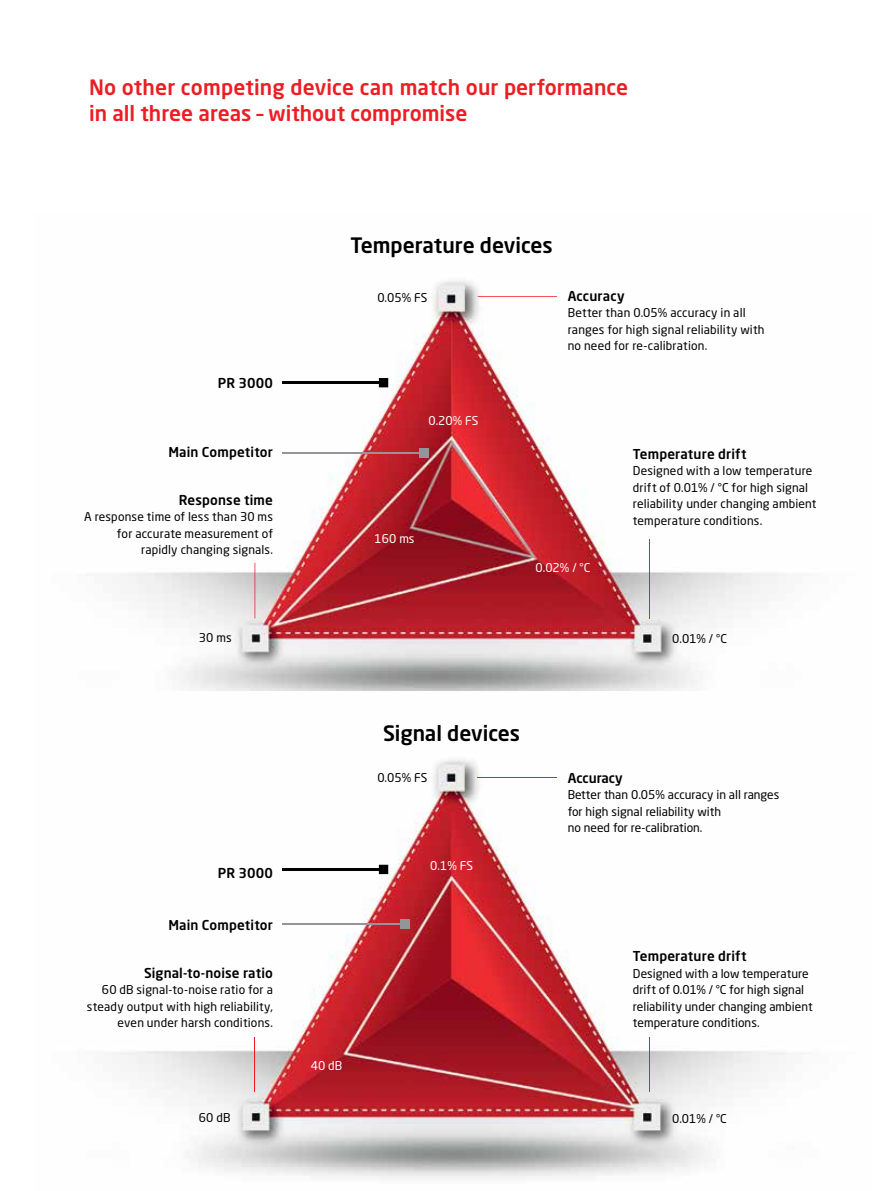
<style>
.page{position:relative;width:893px;height:1191px;background:#fff}
.page>*{position:absolute;margin:0;border:0;box-sizing:border-box;transform-origin:0 0}
.t1{font:500 21px/25.5px "Neo Sans Pro";color:#ed1d24}
.t2{font:500 21px "Neo Sans Pro";letter-spacing:-.005em;color:#000}
.t3{font:500 13.5px "Neo Sans Pro";letter-spacing:.01em;color:#000}
.t4{font:12px/16.5px "Neo Sans Pro";letter-spacing:.01em;color:#000}
.t5{font:12px "Neo Sans Pro";color:#fff}
</style>
<div class="page">
<img style="left:120px;top:281px;width:666px;height:410px">
<img style="left:111px;top:760px;width:675px;height:418px">
<hr style="left:478px;top:777px;width:79px;height:1px;background:#ed1d24">
<hr style="left:255px;top:1038px;width:1px;height:54px;background:#ed1d24">
<hr style="left:649px;top:1038px;width:1px;height:54px;background:#ed1d24">
<img style="left:282px;top:868px;width:97px;height:2px">
<svg style="left:379px;top:864px;width:9px;height:10px"></svg>
<hr style="left:282px;top:923px;width:122px;height:1px;background:#939598">
<div style="left:400px;top:919px;width:9px;height:9px;background:#939598"></div>
<hr style="left:255px;top:563px;width:1px;height:55px;background:#ed1d24">
<hr style="left:649px;top:539px;width:1px;height:79px;background:#ed1d24">
<img style="left:282px;top:382px;width:97px;height:1px">
<svg style="left:379px;top:378px;width:9px;height:9px"></svg>
<hr style="left:282px;top:452px;width:142px;height:2px;background:#939598">
<div style="left:419px;top:448px;width:9px;height:10px;background:#939598"></div>
<hr style="left:478px;top:296px;width:79px;height:1px;background:#ed1d24">
<h1 class="t1" style="left:89px;top:74px;width:540px">No other competing device can match our performance in all three areas – without compromise</h1>
<p class="t3" style="left:218px;top:374px;width:57px">PR 3000</p>
<p class="t3" style="left:168px;top:443px;width:106px">Main Competitor</p>
<p class="t3" style="left:179px;top:491px;width:96px">Response time</p>
<p class="t4" style="left:84px;top:508px;width:190px;text-align:right">A response time of less than 30 ms for accurate measurement of rapidly changing signals.</p>
<p class="t4" style="left:199px;top:629px;width:34px">30 ms</p>
<p class="t3" style="left:218px;top:864px;width:57px">PR 3000</p>
<p class="t3" style="left:168px;top:916px;width:106px">Main Competitor</p>
<p class="t3" style="left:144px;top:964px;width:130px">Signal-to-noise ratio</p>
<p class="t4" style="left:87px;top:981px;width:187px;text-align:right">60 dB signal-to-noise ratio for a steady output with high reliability, even under harsh conditions.</p>
<p class="t4" style="left:199px;top:1109px;width:33px">60 dB</p>
<h1 class="t2" style="left:350px;top:232px;width:204px">Temperature devices</h1>
<p class="t4" style="left:377px;top:289px;width:52px">0.05% FS</p>
<p class="t3" style="left:568px;top:287px;width:58px">Accuracy</p>
<p class="t4" style="left:568px;top:304px;width:198px">Better than 0.05% accuracy in all ranges for high signal reliability with no need for re-calibration.</p>
<p class="t5" style="left:428px;top:413px;width:52px">0.20% FS</p>
<p class="t5" style="left:375px;top:531px;width:41px">160 ms</p>
<p class="t3" style="left:633px;top:445px;width:115px">Temperature drift</p>
<p class="t4" style="left:633px;top:462px;width:185px">Designed with a low temperature drift of 0.01% / °C for high signal reliability under changing ambient temperature conditions.</p>
<p class="t5" style="left:536px;top:560px;width:56px">0.02% / °C</p>
<p class="t4" style="left:672px;top:630px;width:56px">0.01% / °C</p>
<h1 class="t2" style="left:383px;top:720px;width:139px">Signal devices</h1>
<p class="t4" style="left:377px;top:769px;width:52px">0.05% FS</p>
<p class="t5" style="left:430px;top:857px;width:44px">0.1% FS</p>
<p class="t5" style="left:311px;top:1058px;width:33px">40 dB</p>
<p class="t3" style="left:568px;top:769px;width:57px">Accuracy</p>
<p class="t4" style="left:568px;top:786px;width:213px">Better than 0.05% accuracy in all ranges for high signal reliability with<br>no need for re-calibration.</p>
<p class="t3" style="left:633px;top:947px;width:115px">Temperature drift</p>
<p class="t4" style="left:633px;top:964px;width:181px">Designed with a low temperature drift of 0.01% / °C for high signal reliability under changing ambient temperature conditions.</p>
<p class="t4" style="left:672px;top:1110px;width:56px">0.01% / °C</p>
</div>
